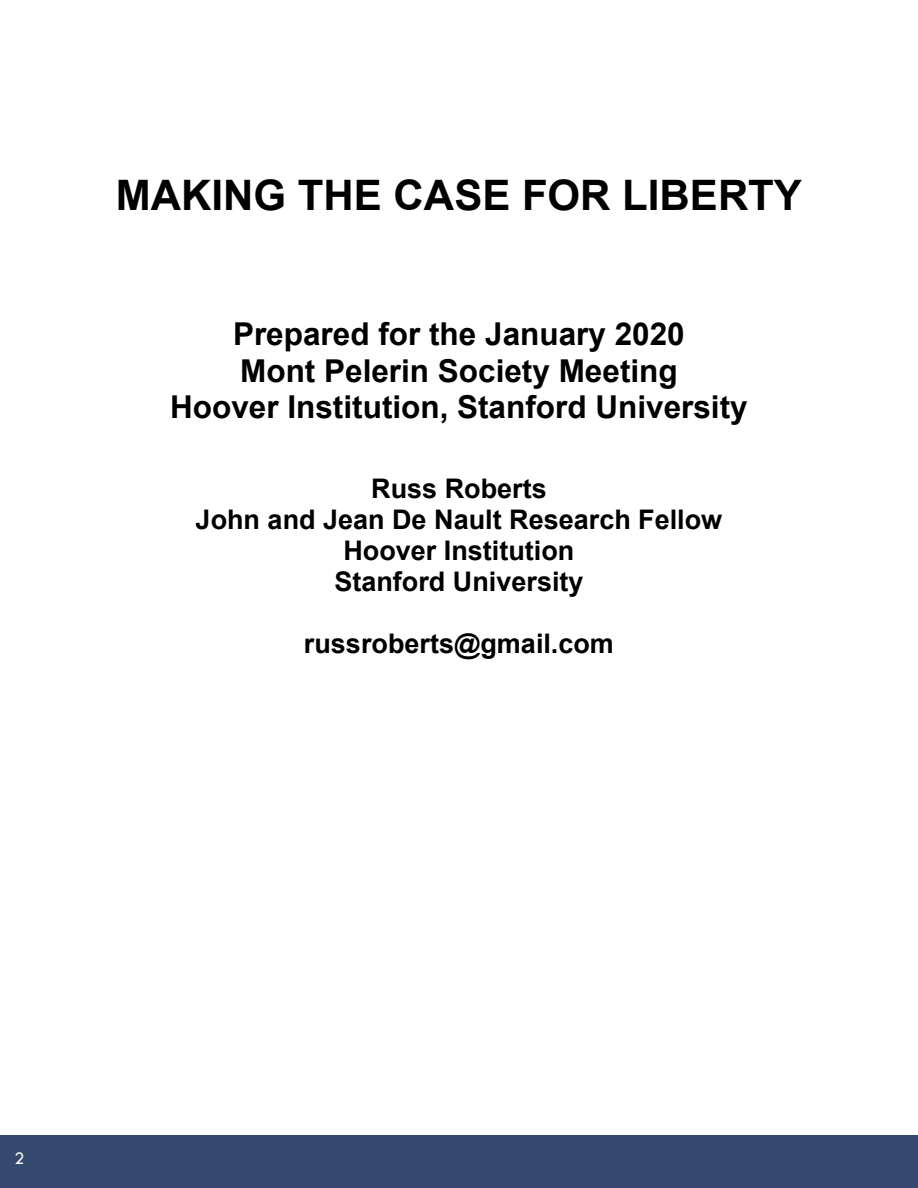
<style>
.page{position:relative;width:918px;height:1188px;background:#fff}
.page>*{position:absolute;margin:0;border:0;box-sizing:border-box;transform-origin:0 0}
.t1{font:700 42px "Arial";color:#000}
.t2{font:700 31.5px/36.2px "Arial";color:#000;text-align:center}
.t3{font:700 27px/31px "Arial";color:#000;text-align:center}
.t4{font:18px "Tw Cen";color:#fff}
</style>
<div class="page">
<div style="left:0;top:1135px;width:918px;height:53px;background:#34496d"></div>
<p class="t1" style="left:116px;top:168px;width:688px">MAKING THE CASE FOR LIBERTY</p>
<p class="t2" style="left:170px;top:317px;width:579px">Prepared for the January 2020<br>Mont Pelerin Society Meeting<br>Hoover Institution, Stanford University</p>
<p class="t3" style="left:196px;top:474px;width:528px">Russ Roberts<br>John and Jean De Nault Research Fellow<br>Hoover Institution<br>Stanford University</p>
<p class="t3" style="left:304px;top:629px;width:311px">russroberts@gmail.com</p>
<p class="t4" style="left:15px;top:1147px;width:11px">2</p>
</div>
